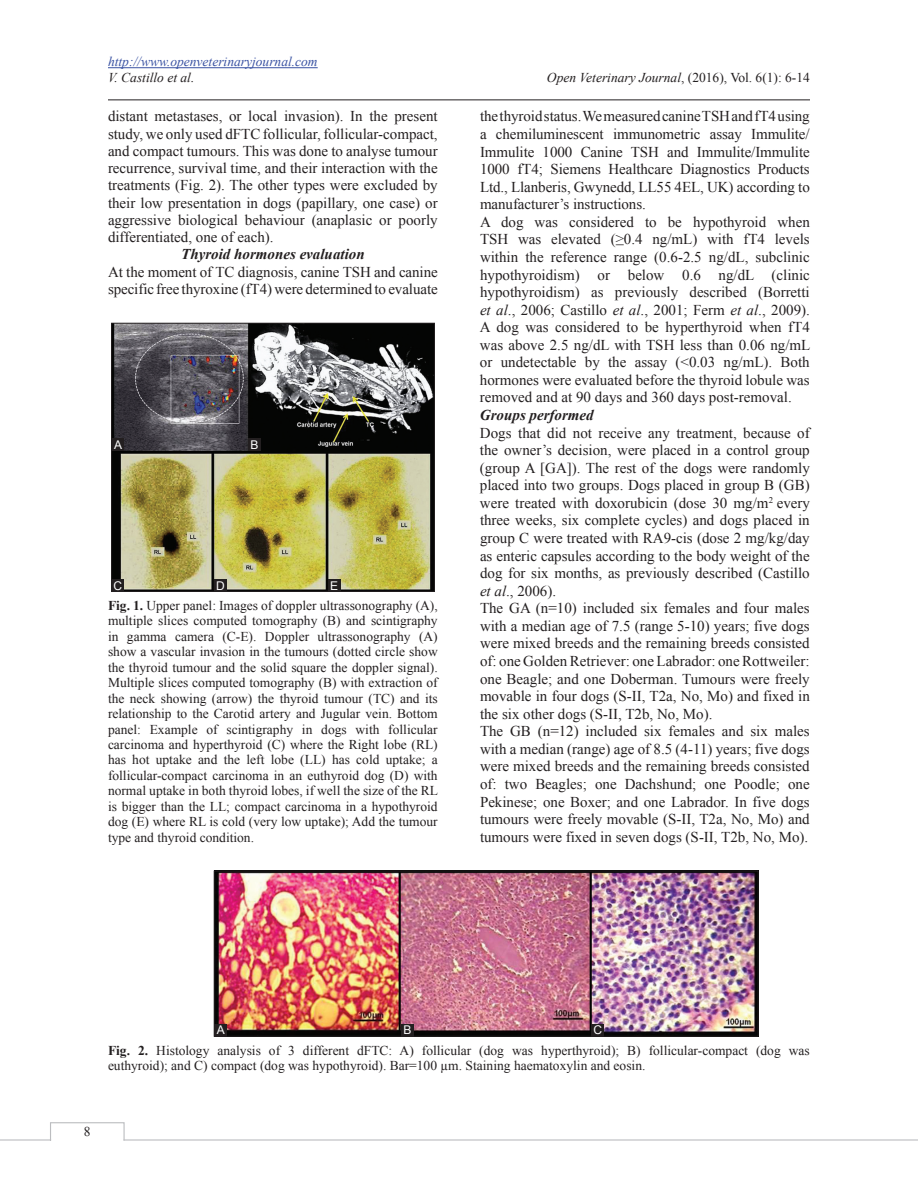
<style>
.page{position:relative;width:918px;height:1188px;background:#fff}
.page>*{position:absolute;margin:0;border:0;box-sizing:border-box;transform-origin:0 0}
.t1{font:15px/17.5px "Times New Roman";color:#231f20}
.t2{font:italic 700 15px "Times New Roman";color:#231f20}
.t3{font:13.5px/15.5px "Times New Roman";color:#231f20;text-align:justify}
.t4{font:italic 13.5px "Times New Roman";color:#231f20}
.t5{font:italic 13.5px "Times New Roman";color:#3a53a3}
.t6{font:12px "Arial";color:#fff}
.s1{font-style:normal}
.s2{font-weight:700}
.s3{font-style:italic}
</style>
<div class="page">
<hr style="left:108px;top:67px;width:210px;height:1px;background:#3a53a3">
<hr style="left:108px;top:100px;width:702px;height:1px;background:#231f20">
<hr style="left:124px;top:1139px;width:794px;height:2px;background:#bcbdc0">
<svg style="left:0;top:1122px;width:125px;height:19px"></svg>
<img style="left:113px;top:325px;width:320px;height:265px">
<div style="left:111px;top:323px;width:324px;height:269px;border:1px solid #231f20"></div>
<div style="left:111px;top:439px;width:13px;height:12px;background:#231f20"></div>
<div style="left:248px;top:439px;width:13px;height:12px;background:#231f20"></div>
<div style="left:111px;top:579px;width:13px;height:13px;background:#231f20"></div>
<div style="left:214px;top:579px;width:13px;height:13px;background:#231f20"></div>
<div style="left:328px;top:579px;width:13px;height:13px;background:#231f20"></div>
<img style="left:216px;top:873px;width:540px;height:161px">
<div style="left:214px;top:871px;width:544px;height:165px;border:1px solid #231f20"></div>
<div style="left:214px;top:1024px;width:13px;height:12px;background:#231f20"></div>
<div style="left:401px;top:1024px;width:13px;height:12px;background:#231f20"></div>
<div style="left:591px;top:1024px;width:13px;height:12px;background:#231f20"></div>
<p class="t5" style="left:108px;top:54px;width:211px">http://www.openveterinaryjournal.com</p>
<p class="t4" style="left:108px;top:70px;width:88px">V. Castillo et al.</p>
<p class="t4" style="left:547px;top:70px;width:265px">Open Veterinary Journal<span class="s1">, (2016), Vol. 6(1): 6-14</span></p>
<p class="t1" style="left:108px;top:108px;width:331px;text-align:justify">distant metastases, or local invasion). In the present study, we only used dFTC follicular, follicular-compact, and compact tumours. This was done to analyse tumour recurrence, survival time, and their interaction with the treatments (Fig. 2). The other types were excluded by their low presentation in dogs (papillary, one case) or aggressive biological behaviour (anaplasic or poorly differentiated, one of each).</p>
<p class="t2" style="left:181px;top:246px;width:185px">Thyroid hormones evaluation</p>
<p class="t1" style="left:108px;top:263px;width:331px">At the moment of TC diagnosis, canine TSH and canine specific free thyroxine (fT4) were determined to evaluate</p>
<p class="t6" style="left:114px;top:438px;width:9px">A</p>
<p class="t6" style="left:251px;top:438px;width:9px">B</p>
<p class="t6" style="left:113px;top:579px;width:10px">C</p>
<p class="t6" style="left:216px;top:579px;width:10px">D</p>
<p class="t6" style="left:330px;top:579px;width:9px">E</p>
<p class="t3" style="left:108px;top:598px;width:332px"><span class="s2">Fig. 1.</span> Upper panel: Images of doppler ultrassonography (A), multiple slices computed tomography (B) and scintigraphy in gamma camera (C-E). Doppler ultrassonography (A) show a vascular invasion in the tumours (dotted circle show the thyroid tumour and the solid square the doppler signal).<br>Multiple slices computed tomography (B) with extraction of the neck showing (arrow) the thyroid tumour (TC) and its relationship to the Carotid artery and Jugular vein. Bottom panel: Example of scintigraphy in dogs with follicular carcinoma and hyperthyroid (C) where the Right lobe (RL) has hot uptake and the left lobe (LL) has cold uptake; a follicular-compact carcinoma in an euthyroid dog (D) with normal uptake in both thyroid lobes, if well the size of the RL is bigger than the LL; compact carcinoma in a hypothyroid dog (E) where RL is cold (very low uptake); Add the tumour type and thyroid condition.</p>
<p class="t1" style="left:480px;top:108px;width:332px">the thyroid status. We measured canine TSH and fT4 using a chemiluminescent immunometric assay Immulite/ Immulite 1000 Canine TSH and Immulite/Immulite 1000 fT4; Siemens Healthcare Diagnostics Products Ltd., Llanberis, Gwynedd, LL55 4EL, UK) according to manufacturer’s instructions.<br>A dog was considered to be hypothyroid when TSH was elevated (≥0.4 ng/mL) with fT4 levels within the reference range (0.6-2.5 ng/dL, subclinic hypothyroidism) or below 0.6 ng/dL (clinic hypothyroidism) as previously described (Borretti <span class="s3">et al</span>., 2006; Castillo <span class="s3">et al</span>., 2001; Ferm <span class="s3">et al</span>., 2009).<br>A dog was considered to be hyperthyroid when fT4 was above 2.5 ng/dL with TSH less than 0.06 ng/mL or undetectable by the assay (&lt;0.03 ng/mL). Both hormones were evaluated before the thyroid lobule was removed and at 90 days and 360 days post-removal.</p>
<p class="t2" style="left:480px;top:407px;width:115px">Groups performed</p>
<p class="t1" style="left:480px;top:424px;width:331px">Dogs that did not receive any treatment, because of the owner’s decision, were placed in a control group (group A [GA]). The rest of the dogs were randomly placed into two groups. Dogs placed in group B (GB) were treated with doxorubicin (dose 30 mg/m<sup>2</sup> every three weeks, six complete cycles) and dogs placed in group C were treated with RA9-cis (dose 2 mg/kg/day as enteric capsules according to the body weight of the dog for six months, as previously described (Castillo <span class="s3">et al</span>., 2006).<br>The GA (n=10) included six females and four males with a median age of 7.5 (range 5-10) years; five dogs were mixed breeds and the remaining breeds consisted of: one Golden Retriever: one Labrador: one Rottweiler: one Beagle; and one Doberman. Tumours were freely movable in four dogs (S-II, T2a, No, Mo) and fixed in the six other dogs (S-II, T2b, No, Mo).<br>The GB (n=12) included six females and six males with a median (range) age of 8.5 (4-11) years; five dogs were mixed breeds and the remaining breeds consisted of: two Beagles; one Dachshund; one Poodle; one Pekinese; one Boxer; and one Labrador. In five dogs tumours were freely movable (S-II, T2a, No, Mo) and tumours were fixed in seven dogs (S-II, T2b, No, Mo).</p>
<p class="t6" style="left:217px;top:1024px;width:9px">A</p>
<p class="t6" style="left:404px;top:1024px;width:9px">B</p>
<p class="t6" style="left:594px;top:1024px;width:10px">C</p>
<p class="t3" style="left:108px;top:1043px;width:703px"><span class="s2">Fig. 2.</span> Histology analysis of 3 different dFTC: A) follicular (dog was hyperthyroid); B) follicular-compact (dog was euthyroid); and C) compact (dog was hypothyroid). Bar=100 μm. Staining haematoxylin and eosin.</p>
<p class="t3" style="left:84px;top:1124px;width:8px">8</p>
</div>
